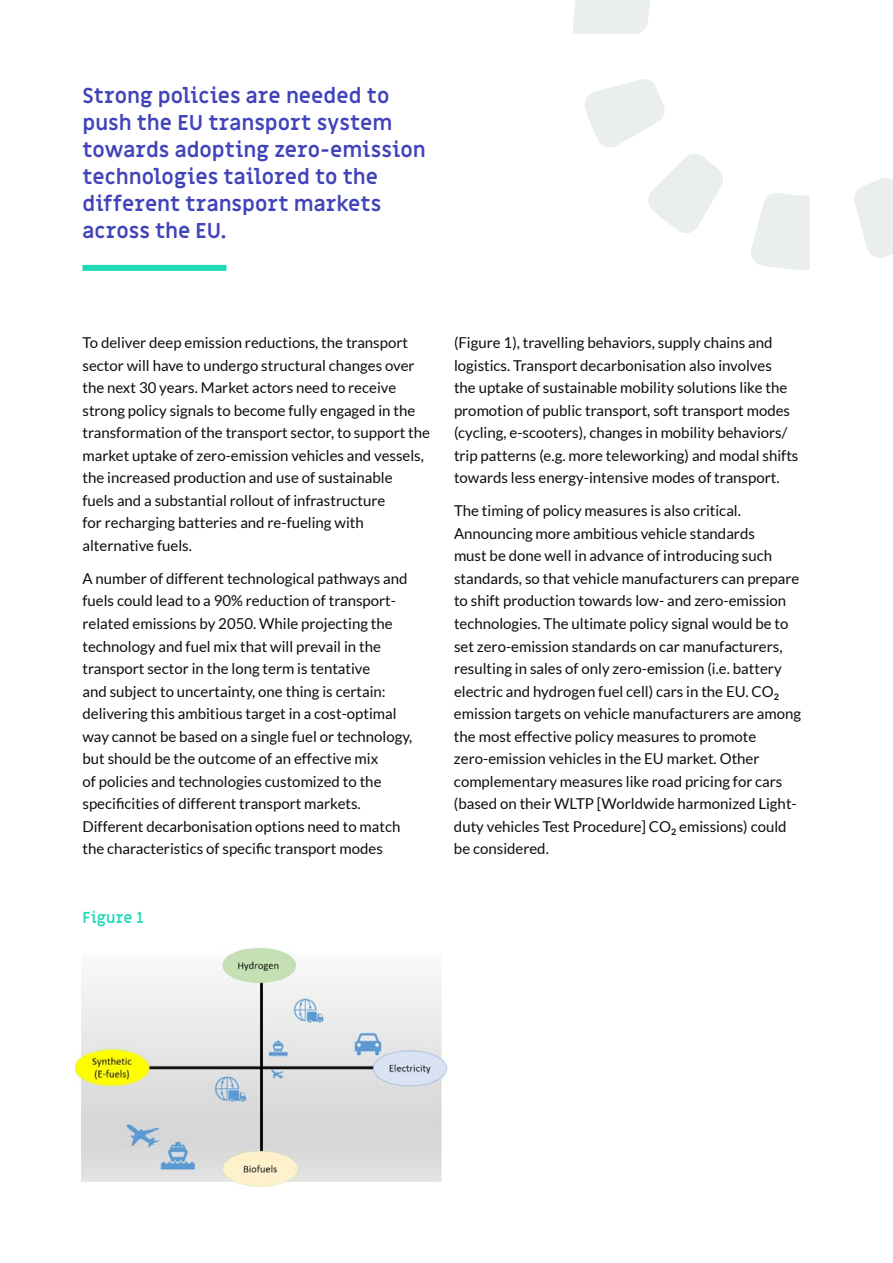
<style>
.page{position:relative;width:893px;height:1263px;background:#fff}
.page>*{position:absolute;margin:0;border:0;box-sizing:border-box;transform-origin:0 0}
.t1{font:700 21px/27px "Miriam Libre";color:#4143ba}
.t2{font:700 15.45px "Miriam Libre";color:#29dbbb}
.t3{font:15px/22.5px "Lato";color:#0d0d0d}
</style>
<div class="page">
<div style="left:82px;top:265px;width:144px;height:6px;background:#1ed9b7"></div>
<svg style="left:573px;top:0;width:320px;height:270px"></svg>
<img style="left:76px;top:944px;width:371px;height:243px">
<h1 class="t1" style="left:82px;top:83px;width:345px">Strong policies are needed to push the EU transport system towards adopting zero-emission technologies tailored to the different transport markets across the EU.</h1>
<p class="t3" style="left:82px;top:332px;width:349px">To deliver deep emission reductions, the transport sector will have to undergo structural changes over the next 30 years. Market actors need to receive strong policy signals to become fully engaged in the transformation of the transport sector, to support the market uptake of zero-emission vehicles and vessels, the increased production and use of sustainable<br>fuels and a substantial rollout of infrastructure<br>for recharging batteries and re-fueling with alternative fuels.</p>
<p class="t3" style="left:82px;top:567px;width:331px">A number of different technological pathways and fuels could lead to a 90% reduction of transport&shy;related emissions by 2050. While projecting the technology and fuel mix that will prevail in the transport sector in the long term is tentative<br>and subject to uncertainty, one thing is certain: delivering this ambitious target in a cost-optimal way cannot be based on a single fuel or technology, but should be the outcome of an effective mix<br>of policies and technologies customized to the specificities of different transport markets.<br>Different decarbonisation options need to match the characteristics of specific transport modes</p>
<p class="t2" style="left:82px;top:908px;width:62px">Figure 1</p>
<p class="t3" style="left:454px;top:332px;width:346px">(Figure 1), travelling behaviors, supply chains and logistics. Transport decarbonisation also involves<br>the uptake of sustainable mobility solutions like the promotion of public transport, soft transport modes (cycling, e-scooters), changes in mobility behaviors/ trip patterns (e.g. more teleworking) and modal shifts towards less energy-intensive modes of transport.</p>
<p class="t3" style="left:454px;top:500px;width:349px">The timing of policy measures is also critical.<br>Announcing more ambitious vehicle standards<br>must be done well in advance of introducing such standards, so that vehicle manufacturers can prepare to shift production towards low- and zero-emission technologies. The ultimate policy signal would be to set zero-emission standards on car manufacturers, resulting in sales of only zero-emission (i.e. battery electric and hydrogen fuel cell) cars in the EU. CO<sub>2 </sub>emission targets on vehicle manufacturers are among the most effective policy measures to promote zero-emission vehicles in the EU market. Other complementary measures like road pricing for cars (based on their WLTP [Worldwide harmonized Light&shy;duty vehicles Test Procedure] CO<sub>2</sub> emissions) could be considered.</p>
</div>
